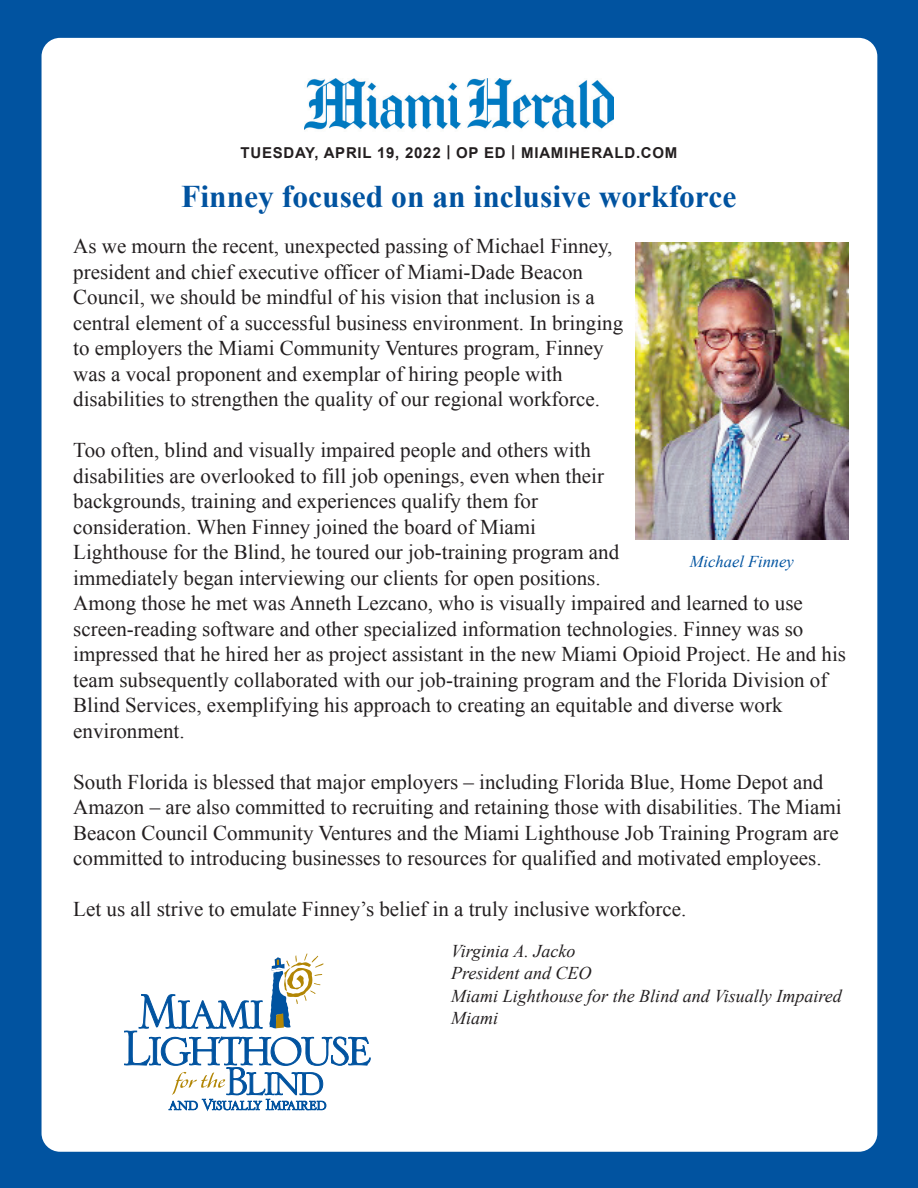
<style>
.page{position:relative;width:918px;height:1188px;background:#0153a0}
.page>*{position:absolute;margin:0;border:0;box-sizing:border-box;transform-origin:0 0}
.t1{font:700 31.5px "Times New Roman";color:#0153a0}
.t2{font:21px/25.5px "Times New Roman";color:#231f20}
.t3{font:italic 18px/22.5px "Times New Roman";color:#231f20}
.t4{font:italic 16.5px "Times New Roman";color:#0153a0}
.t5{font:700 15px "Arial";letter-spacing:.05em;color:#231f20}
</style>
<div class="page">
<div style="left:42px;top:38px;width:835px;height:1114px;background:#fff;border-radius:19px"></div>
<img style="left:636px;top:242px;width:212px;height:297px">
<img style="left:305px;top:78px;width:308px;height:52px">
<svg style="left:125px;top:954px;width:245px;height:156px"></svg>
<p class="t5" style="left:241px;top:143px;width:438px">TUESDAY, APRIL 19, 2022 | OP ED | MIAMIHERALD.COM</p>
<h1 class="t1" style="left:181px;top:174px;width:557px">Finney focused on an inclusive workforce</h1>
<p class="t2" style="left:73px;top:233px;width:551px">As we mourn the recent, unexpected passing of Michael Finney, president and chief executive officer of Miami-Dade Beacon Council, we should be mindful of his vision that inclusion is a central element of a successful business environment. In bringing to employers the Miami Community Ventures program, Finney was a vocal proponent and exemplar of hiring people with disabilities to strengthen the quality of our regional workforce.</p>
<p class="t2" style="left:73px;top:437px;width:774px">Too often, blind and visually impaired people and others with<br>disabilities are overlooked to fill job openings, even when their<br>backgrounds, training and experiences qualify them for<br>consideration. When Finney joined the board of Miami<br>Lighthouse for the Blind, he toured our job-training program and<br>immediately began interviewing our clients for open positions.<br>Among those he met was Anneth Lezcano, who is visually impaired and learned to use screen-reading software and other specialized information technologies. Finney was so impressed that he hired her as project assistant in the new Miami Opioid Project. He and his team subsequently collaborated with our job-training program and the Florida Division of Blind Services, exemplifying his approach to creating an equitable and diverse work environment.</p>
<p class="t2" style="left:73px;top:769px;width:770px">South Florida is blessed that major employers – including Florida Blue, Home Depot and Amazon – are also committed to recruiting and retaining those with disabilities. The Miami Beacon Council Community Ventures and the Miami Lighthouse Job Training Program are committed to introducing businesses to resources for qualified and motivated employees.</p>
<p class="t2" style="left:73px;top:896px;width:614px">Let us all strive to emulate Finney’s belief in a truly inclusive workforce.</p>
<p class="t3" style="left:451px;top:939px;width:392px">Virginia A. Jacko<br>President and CEO<br>Miami Lighthouse for the Blind and Visually Impaired<br>Miami</p>
<p class="t4" style="left:690px;top:550px;width:106px">Michael Finney</p>
</div>
